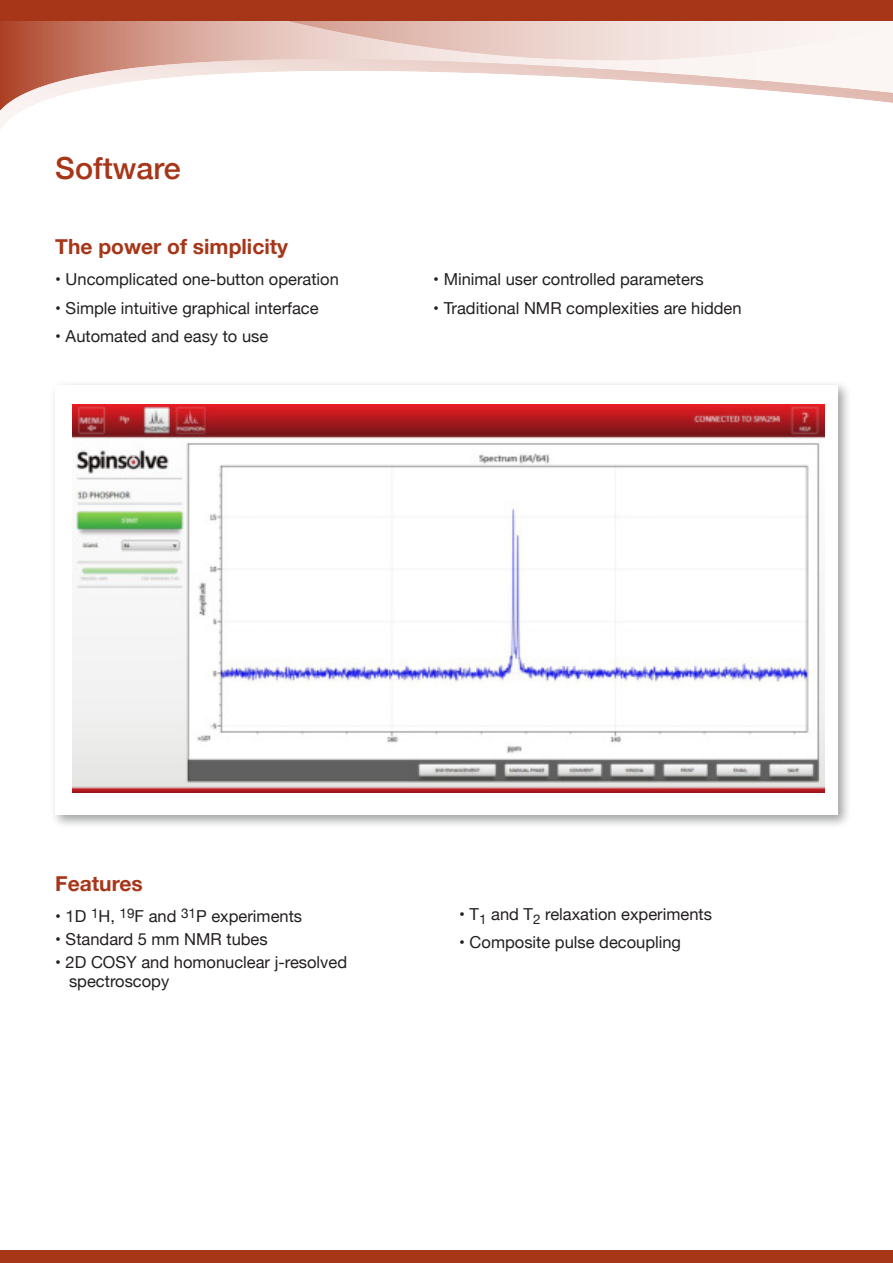
<style>
.page{position:relative;width:893px;height:1263px;background:#fff}
.page>*{position:absolute;margin:0;border:0;box-sizing:border-box;transform-origin:0 0}
.t1{font:500 30.45px "Helvetica Neue";color:#a73619}
.t2{font:700 21px "Helvetica Neue";color:#a73619}
.t3{font:16.5px/19.5px "Helvetica Neue";color:#231f20}
</style>
<div class="page">
<svg style="left:0;top:21px;width:893px;height:90px"></svg>
<div style="left:0;top:0;width:893px;height:21px;background:#a73619"></div>
<div style="left:0;top:1250px;width:893px;height:13px;background:#a73619"></div>
<div style="left:50px;top:380px;width:801px;height:448px;background:#808285;opacity:.75"></div>
<div style="left:55px;top:385px;width:783px;height:430px;background:#fff"></div>
<img style="left:73px;top:404px;width:752px;height:388px">
<h1 class="t1" style="left:55px;top:156px;width:127px">Software</h1>
<p class="t2" style="left:55px;top:238px;width:234px">The power of simplicity</p>
<p class="t3" style="left:55px;top:271px;width:285px">• Uncomplicated one-button operation</p>
<p class="t3" style="left:433px;top:271px;width:272px">• Minimal user controlled parameters</p>
<p class="t3" style="left:55px;top:299px;width:265px">• Simple intuitive graphical interface</p>
<p class="t3" style="left:433px;top:299px;width:310px">• Traditional NMR complexities are hidden</p>
<p class="t3" style="left:55px;top:328px;width:215px">• Automated and easy to use</p>
<p class="t2" style="left:55px;top:876px;width:89px">Features</p>
<p class="t3" style="left:55px;top:908px;width:248px">• 1D <sup>1</sup>H, <sup>19</sup>F and <sup>31</sup>P experiments</p>
<p class="t3" style="left:55px;top:930px;width:214px">• Standard 5 mm NMR tubes</p>
<p class="t3" style="left:69px;top:953px;width:280px;text-indent:-14px">• 2D COSY and homonuclear j-resolved spectroscopy</p>
<p class="t3" style="left:459px;top:905px;width:254px">• T<sub>1</sub> and T<sub>2</sub> relaxation experiments</p>
<p class="t3" style="left:459px;top:933px;width:223px">• Composite pulse decoupling</p>
</div>
